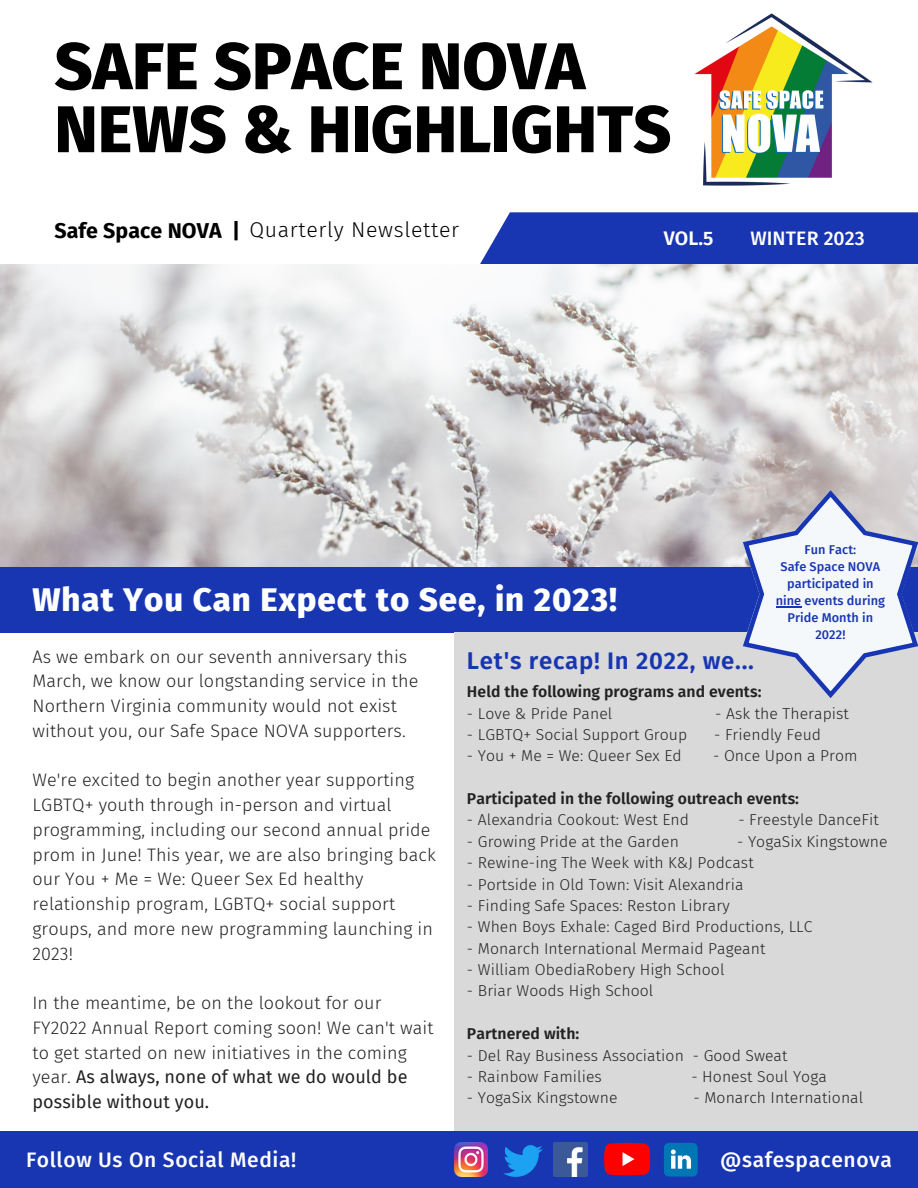
<style>
.page{position:relative;width:918px;height:1188px;background:#fff}
.page>*{position:absolute;margin:0;border:0;box-sizing:border-box;transform-origin:0 0}
.t1{font:800 66px/63px "Fira Sans";color:#000}
.t2{font:800 33px "Fira Sans";letter-spacing:.03em;color:#fff}
.t3{font:600 24px "Fira Sans";letter-spacing:.03em;color:#1836b2}
.t4{font:300 21.3px "Fira Sans";letter-spacing:.03em;color:#000}
.t5{font:500 21px "Fira Sans";letter-spacing:.03em;color:#fff}
.t6{font:500 19.5px "Fira Sans";letter-spacing:.005em;color:#fff}
.t7{font:600 19.5px "Fira Sans";color:#fff}
.t8{font:300 18px/24.8px "Fira Sans";letter-spacing:.005em;color:#222}
.t9{font:300 15.75px "Fira Sans";letter-spacing:.005em;color:#222}
.t10{font:600 15.75px "Fira Sans";letter-spacing:.005em;color:#222}
.t11{font:500 12.75px/16.8px "Fira Sans";letter-spacing:.005em;color:#1836b2;text-align:center}
.s1{font-weight:700}
.s2{font-weight:400}
</style>
<div class="page">
<svg style="left:480px;top:212px;width:438px;height:53px;background:#2541b6"></svg>
<img style="left:0;top:265px;width:918px;height:303px">
<div style="left:0;top:568px;width:918px;height:65px;background:#1836b2"></div>
<div style="left:0;top:1131px;width:918px;height:57px;background:#1836b2"></div>
<img style="left:694px;top:13px;width:179px;height:173px">
<img style="left:454px;top:1143px;width:34px;height:34px">
<img style="left:504px;top:1145px;width:39px;height:32px">
<img style="left:554px;top:1143px;width:34px;height:34px">
<svg style="left:604px;top:1143px;width:46px;height:32px"></svg>
<svg style="left:664px;top:1143px;width:34px;height:34px"></svg>
<div style="left:454px;top:632px;width:464px;height:499px;background:#d9d9d9"></div>
<svg style="left:743px;top:490px;width:175px;height:208px"></svg>
<h1 class="t1" style="left:54px;top:36px;width:618px">SAFE SPACE NOVA<br>NEWS &amp; HIGHLIGHTS</h1>
<p class="t4" style="left:54px;top:217px;width:406px"><span class="s1">Safe Space NOVA |</span> Quarterly Newsletter</p>
<p class="t7" style="left:664px;top:227px;width:51px">VOL.5</p>
<p class="t6" style="left:750px;top:226px;width:116px">WINTER 2023</p>
<h2 class="t2" style="left:32px;top:580px;width:586px">What You Can Expect to See, in 2023!</h2>
<p class="t11" style="left:776px;top:542px;width:111px">Fun Fact:<br>Safe Space NOVA participated in nine events during<br>Pride Month in<br>2022!</p>
<p class="t8" style="left:32px;top:644px;width:387px">As we embark on our seventh anniversary this March, we know our longstanding service in the Northern Virginia community would not exist without you, our Safe Space NOVA supporters.</p>
<p class="t8" style="left:32px;top:768px;width:405px">We're excited to begin another year supporting LGBTQ+ youth through in-person and virtual programming, including our second annual pride prom in June! This year, we are also bringing back our You + Me = We: Queer Sex Ed healthy relationship program, LGBTQ+ social support groups, and more new programming launching in 2023!</p>
<p class="t8" style="left:32px;top:991px;width:403px">In the meantime, be on the lookout for our FY2022 Annual Report coming soon! We can't wait to get started on new initiatives in the coming year. <span class="s2">As always, none of what we do would be possible without you.</span></p>
<h3 class="t3" style="left:467px;top:646px;width:288px">Let's recap! In 2022, we...</h3>
<p class="t10" style="left:467px;top:682px;width:296px">Held the following programs and events:</p>
<p class="t9" style="left:467px;top:704px;width:147px">- Love &amp; Pride Panel</p>
<p class="t9" style="left:715px;top:704px;width:135px">- Ask the Therapist</p>
<p class="t9" style="left:467px;top:725px;width:222px">- LGBTQ+ Social Support Group</p>
<p class="t9" style="left:714px;top:725px;width:108px">- Friendly Feud</p>
<p class="t9" style="left:467px;top:747px;width:216px">- You + Me = We: Queer Sex Ed</p>
<p class="t9" style="left:713px;top:747px;width:146px">- Once Upon a Prom</p>
<p class="t10" style="left:467px;top:789px;width:334px">Participated in the following outreach events:</p>
<p class="t9" style="left:467px;top:811px;width:224px">- Alexandria Cookout: West End</p>
<p class="t9" style="left:738px;top:811px;width:142px">- Freestyle DanceFit</p>
<p class="t9" style="left:467px;top:832px;width:213px">- Growing Pride at the Garden</p>
<p class="t9" style="left:737px;top:832px;width:152px">- YogaSix Kingstowne</p>
<p class="t9" style="left:467px;top:853px;width:288px">- Rewine-ing The Week with K&amp;J Podcast</p>
<p class="t9" style="left:467px;top:875px;width:278px">- Portside in Old Town: Visit Alexandria</p>
<p class="t9" style="left:467px;top:896px;width:264px">- Finding Safe Spaces: Reston Library</p>
<p class="t9" style="left:467px;top:918px;width:347px">- When Boys Exhale: Caged Bird Productions, LLC</p>
<p class="t9" style="left:467px;top:939px;width:300px">- Monarch International Mermaid Pageant</p>
<p class="t9" style="left:467px;top:960px;width:259px">- William ObediaRobery High School</p>
<p class="t9" style="left:467px;top:982px;width:188px">- Briar Woods High School</p>
<p class="t10" style="left:467px;top:1024px;width:114px">Partnered with:</p>
<p class="t9" style="left:467px;top:1046px;width:322px">- Del Ray Business Association - Good Sweat</p>
<p class="t9" style="left:467px;top:1067px;width:136px">- Rainbow Families</p>
<p class="t9" style="left:691px;top:1067px;width:137px">- Honest Soul Yoga</p>
<p class="t9" style="left:467px;top:1089px;width:152px">- YogaSix Kingstowne</p>
<p class="t9" style="left:694px;top:1089px;width:171px">- Monarch International</p>
<p class="t5" style="left:26px;top:1147px;width:272px">Follow Us On Social Media!</p>
<p class="t5" style="left:720px;top:1147px;width:173px">@safespacenova</p>
</div>
